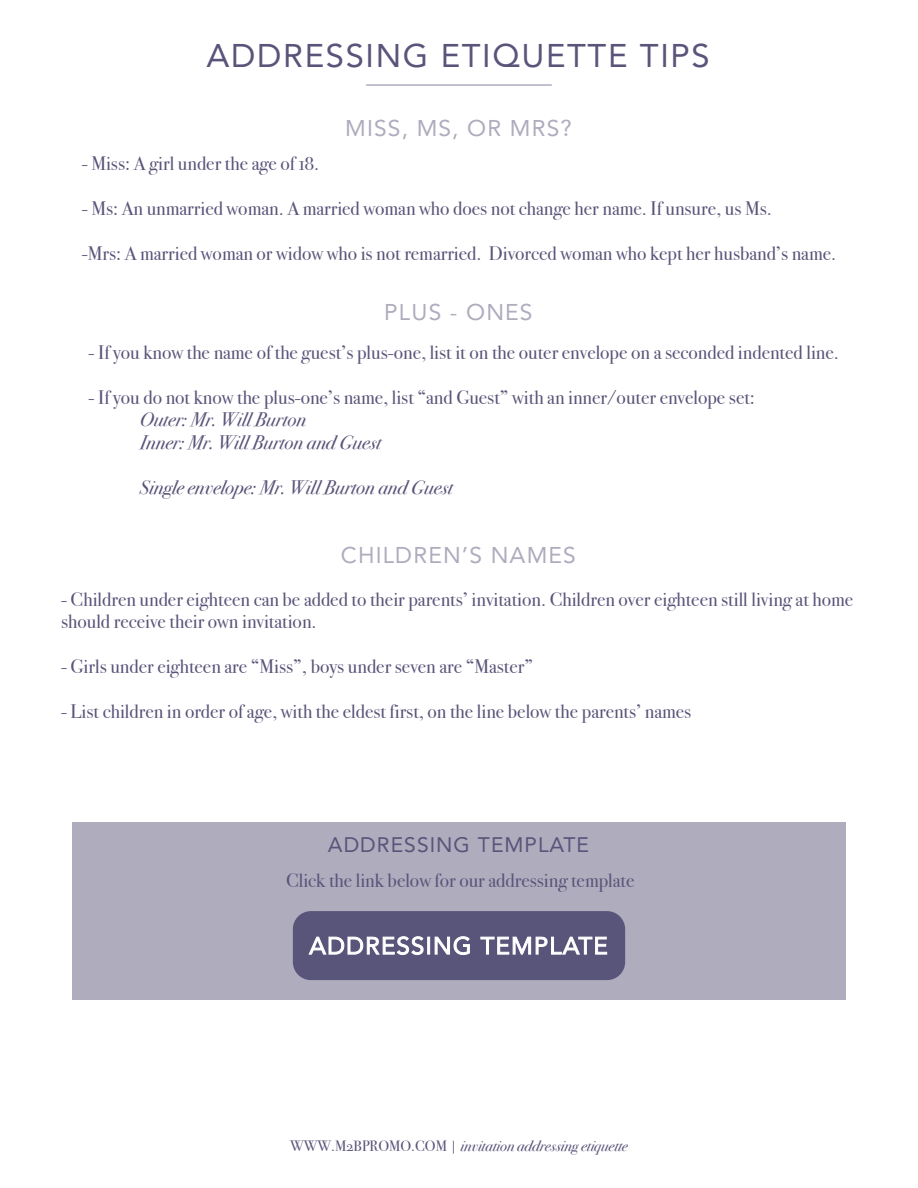
<style>
.page{position:relative;width:918px;height:1188px;background:#fff}
.page>*{position:absolute;margin:0;border:0;box-sizing:border-box;transform-origin:0 0}
.t1{font:32.85px "Avenir";letter-spacing:.05em;color:#595479}
.t2{font:22.8px "Avenir";letter-spacing:.05em;color:#afacbe}
.t3{font:21px "Avenir";letter-spacing:.05em;color:#595479}
.t4{font:19.5px/22.5px "Bodoni Svty Two OSITCTT";color:#595479}
.t5{font:italic 19.5px/22.5px "Bodoni Svty Two OSITCTT";color:#595479}
.t6{font:italic 15px "Bodoni Svty Two OSITCTT";color:#595479}
.s1{font-style:normal}
</style>
<div class="page">
<div style="left:72px;top:822px;width:774px;height:178px;background:#afacbe"></div>
<div style="left:293px;top:911px;width:332px;height:69px;background:#595479;border-radius:18px"></div>
<hr style="left:366px;top:84px;width:186px;height:2px;background:#afacbe">
<svg style="left:308px;top:936px;width:116px;height:19px"></svg>
<div style="left:427px;top:937px;width:3px;height:18px;background:#fff;border:1px solid #fff"></div>
<svg style="left:434px;top:936px;width:36px;height:19px"></svg>
<svg style="left:480px;top:936px;width:127px;height:19px"></svg>
<h1 class="t1" style="left:207px;top:29px;width:505px">ADDRESSING ETIQUETTE TIPS</h1>
<p class="t2" style="left:345px;top:110px;width:228px">MISS, MS, OR MRS?</p>
<p class="t4" style="left:82px;top:153px;width:239px">- Miss: A girl under the age of 18.</p>
<p class="t4" style="left:82px;top:198px;width:692px">- Ms: An unmarried woman. A married woman who does not change her name. If unsure, us Ms.</p>
<p class="t4" style="left:82px;top:243px;width:756px">-Mrs: A married woman or widow who is not remarried. Divorced woman who kept her husband’s name.</p>
<p class="t2" style="left:384px;top:294px;width:150px">PLUS - ONES</p>
<p class="t4" style="left:89px;top:341px;width:752px">- If you know the name of the guest’s plus-one, list it on the outer envelope on a seconded indented line.</p>
<p class="t4" style="left:89px;top:386px;width:668px">- If you do not know the plus-one’s name, list “and Guest” with an inner/outer envelope set:</p>
<p class="t5" style="left:140px;top:409px;width:243px">Outer: Mr. Will Burton<br>Inner: Mr. Will Burton and Guest</p>
<p class="t5" style="left:140px;top:476px;width:314px">Single envelope: Mr. Will Burton and Guest</p>
<p class="t2" style="left:341px;top:536px;width:237px">CHILDREN’S NAMES</p>
<p class="t4" style="left:61px;top:588px;width:794px">- Children under eighteen can be added to their parents’ invitation. Children over eighteen still living at home should receive their own invitation.</p>
<p class="t4" style="left:61px;top:656px;width:474px">- Girls under eighteen are “Miss”, boys under seven are “Master”</p>
<p class="t4" style="left:61px;top:701px;width:632px">- List children in order of age, with the eldest first, on the line below the parents’ names</p>
<p class="t3" style="left:328px;top:828px;width:263px">ADDRESSING TEMPLATE</p>
<p class="t4" style="left:286px;top:869px;width:350px">Click the link below for our addressing template</p>
<p class="t6" style="left:290px;top:1136px;width:339px"><span class="s1">WWW.M2BPROMO.COM |</span> invitation addressing etiquette</p>
</div>
